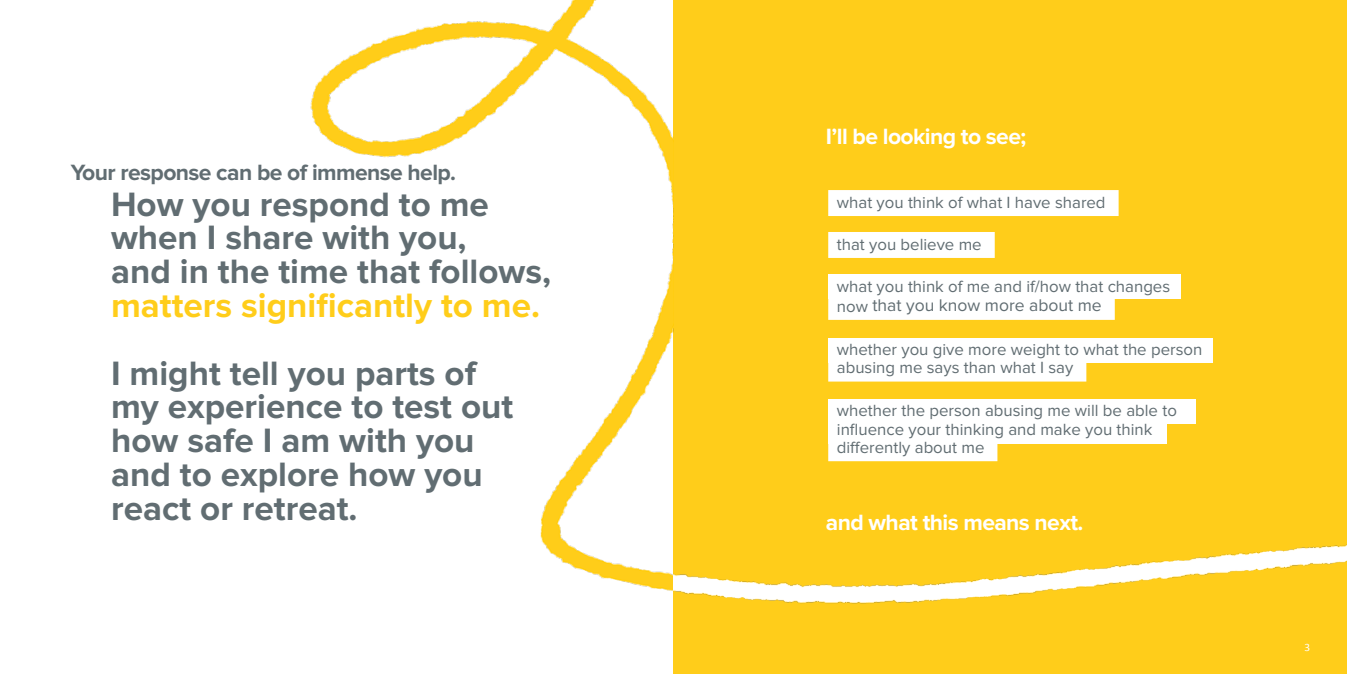
<style>
.page{position:relative;width:1347px;height:674px;background:#fff}
.page>*{position:absolute;margin:0;border:0;box-sizing:border-box;transform-origin:0 0}
.t1{font:700 35px/33.8px "Proxima Nova";color:#616d72}
.t2{font:700 35px "Proxima Nova";color:#ffcd1a}
.t3{font:700 22.88px "Proxima Nova";letter-spacing:-.025em;color:#fff}
.t4{font:700 22.88px "Proxima Nova";letter-spacing:-.025em;color:#616d72}
.t5{font:17.5px "Proxima Nova";color:#616d72}
.t6{font:16.75px/18.2px "Proxima Nova";color:#616d72}
.t7{font:11.25px "Calibri";color:#fff}
.s1{font-size:16.75px}
</style>
<div class="page">
<div style="left:673px;top:0;width:673px;height:673px;background:#ffcd1a"></div>
<img style="left:310px;top:0;width:363px;height:591px">
<img style="left:673px;top:545px;width:673px;height:59px">
<div style="left:828px;top:337px;width:385px;height:25px;background:#fff"></div>
<div style="left:828px;top:398px;width:367px;height:25px;background:#fff"></div>
<div style="left:828px;top:419px;width:339px;height:25px;background:#fff"></div>
<div style="left:828px;top:273px;width:352px;height:25px;background:#fff"></div>
<div style="left:828px;top:190px;width:290px;height:26px;background:#fff"></div>
<div style="left:828px;top:294px;width:286px;height:26px;background:#fff"></div>
<div style="left:828px;top:355px;width:258px;height:26px;background:#fff"></div>
<div style="left:828px;top:435px;width:169px;height:26px;background:#fff"></div>
<div style="left:828px;top:232px;width:166px;height:26px;background:#fff"></div>
<h2 class="t4" style="left:71px;top:159px;width:387px">Your response can be of immense help.</h2>
<h1 class="t1" style="left:111px;top:188px;width:441px">How you respond to me when I share with you,<br>and in the time that follows,</h1>
<h1 class="t2" style="left:111px;top:285px;width:430px">matters significantly to me.</h1>
<h1 class="t1" style="left:111px;top:356px;width:404px">I might tell you parts of my experience to test out how safe I am with you and to explore how you react or retreat.</h1>
<h2 class="t3" style="left:826px;top:123px;width:202px">I’ll be looking to see;</h2>
<p class="t6" style="left:837px;top:193px;width:270px">what you think of what I have shared</p>
<p class="t6" style="left:837px;top:235px;width:146px">that you believe me</p>
<p class="t6" style="left:837px;top:277px;width:335px">what you think of me and if/how that changes</p>
<p class="t5" style="left:837px;top:295px;width:266px"><span class="s1">now</span> that you know more about me</p>
<p class="t6" style="left:837px;top:340px;width:367px">whether you give more weight to what the person abusing me says than what I say</p>
<p class="t6" style="left:837px;top:402px;width:341px">whether the person abusing me will be able to influence your thinking and make you think differently about me</p>
<h2 class="t3" style="left:826px;top:508px;width:259px">and what this means next.</h2>
<p class="t7" style="left:1304px;top:639px;width:7px">3</p>
</div>
